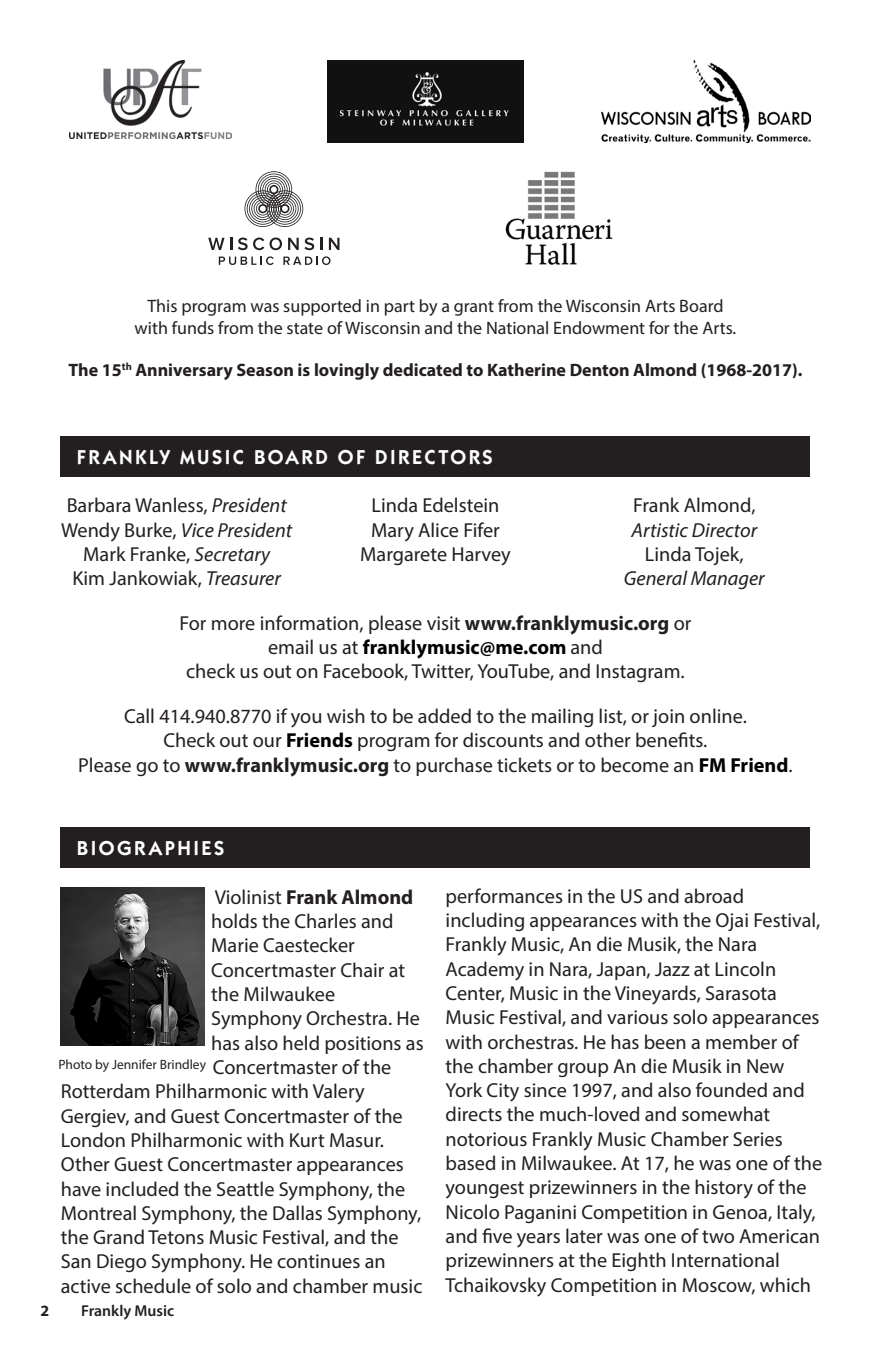
<style>
.page{position:relative;width:871px;height:1357px;background:#fff}
.page>*{position:absolute;margin:0;border:0;box-sizing:border-box;transform-origin:0 0}
.t1{font:20.25px/24.3px "Myriad Pro";color:#231f20;text-align:center}
.t2{font:italic 20.25px/24.3px "Myriad Pro";color:#231f20}
.t3{font:600 20.25px "Itc Kabel";letter-spacing:.125em;color:#fff}
.t4{font:700 20.25px "Myriad Pro";color:#231f20}
.t5{font:18px/21.6px "Myriad Pro";color:#231f20;text-align:center}
.t6{font:700 18px "Myriad Pro";color:#231f20}
.t7{font:600 15.75px "Myriad Pro";color:#231f20}
.t8{font:700 15.75px "Myriad Pro";color:#231f20}
.t9{font:13.5px "Myriad Pro";color:#231f20}
.s1{font-style:italic}
.s2{font-style:normal}
.s3{font-weight:700}
.s4{font-weight:700;color:#000}
.s5{font-weight:400}
</style>
<div class="page">
<img style="left:69px;top:61px;width:162px;height:77px">
<img style="left:328px;top:61px;width:195px;height:81px">
<svg style="left:208px;top:238px;width:16px;height:12px"></svg>
<svg style="left:230px;top:238px;width:2px;height:12px"></svg>
<svg style="left:238px;top:237px;width:44px;height:13px"></svg>
<svg style="left:288px;top:238px;width:26px;height:12px"></svg>
<svg style="left:320px;top:238px;width:2px;height:12px"></svg>
<svg style="left:329px;top:238px;width:10px;height:12px"></svg>
<svg style="left:219px;top:256px;width:55px;height:9px"></svg>
<svg style="left:283px;top:256px;width:47px;height:9px"></svg>
<svg style="left:244px;top:171px;width:59px;height:56px"></svg>
<img style="left:505px;top:171px;width:108px;height:94px">
<img style="left:601px;top:61px;width:209px;height:81px">
<div style="left:61px;top:436px;width:749px;height:41px;background:#231f20"></div>
<div style="left:61px;top:827px;width:749px;height:40px;background:#231f20"></div>
<img style="left:61px;top:887px;width:143px;height:159px">
<p class="t5" style="left:135px;top:295px;width:603px">This program was supported in part by a grant from the Wisconsin Arts Board with funds from the state of Wisconsin and the National Endowment for the Arts.</p>
<p class="t6" style="left:69px;top:358px;width:735px">The 15<sup>th</sup> Anniversary Season is lovingly dedicated to Katherine Denton Almond (1968-2017).</p>
<p class="t3" style="left:77px;top:445px;width:417px">FRANKLY MUSIC BOARD OF DIRECTORS</p>
<p class="t1" style="left:67px;top:493px;width:221px">Barbara Wanless, <span class="s1">President</span></p>
<p class="t2" style="left:61px;top:517px;width:233px"><span class="s2">Wendy Burke,</span> Vice President</p>
<p class="t1" style="left:83px;top:542px;width:188px">Mark Franke, <span class="s1">Secretary</span></p>
<p class="t1" style="left:72px;top:566px;width:210px">Kim Jankowiak, <span class="s1">Treasurer</span></p>
<p class="t2" style="left:631px;top:493px;width:127px"><span class="s2">Frank Almond,<br></span>Artistic Director</p>
<p class="t2" style="left:624px;top:542px;width:142px;text-align:center"><span class="s2">Linda Tojek,<br></span>General Manager</p>
<p class="t1" style="left:180px;top:610px;width:513px">For more information, please visit <span class="s3">www.franklymusic.org</span> or email us at <span class="s4">franklymusic@me.com</span> and<br>check us out on Facebook, Twitter, YouTube, and Instagram.</p>
<p class="t1" style="left:124px;top:704px;width:624px">Call 414.940.8770 if you wish to be added to the mailing list, or join online.</p>
<p class="t1" style="left:163px;top:728px;width:545px">Check out our <span class="s4">Friends</span> program for discounts and other benefits.</p>
<p class="t1" style="left:78px;top:752px;width:716px">Please go to <span class="s3">www.franklymusic.org</span> to purchase tickets or to become an <span class="s4">FM Friend</span>.</p>
<p class="t1" style="left:371px;top:493px;width:129px">Linda Edelstein</p>
<p class="t1" style="left:371px;top:517px;width:130px">Mary Alice Fifer</p>
<p class="t1" style="left:360px;top:542px;width:152px">Margarete Harvey</p>
<p class="t3" style="left:77px;top:836px;width:149px">BIOGRAPHIES</p>
<p class="t4" style="left:215px;top:884px;width:200px"><span class="s5">Violinist</span> Frank Almond</p>
<p class="t1" style="left:211px;top:909px;width:184px">holds the Charles and</p>
<p class="t1" style="left:211px;top:933px;width:145px">Marie Caestecker</p>
<p class="t1" style="left:211px;top:957px;width:195px">Concertmaster Chair at</p>
<p class="t1" style="left:211px;top:982px;width:125px">the Milwaukee</p>
<p class="t1" style="left:211px;top:1006px;width:210px">Symphony Orchestra. He</p>
<p class="t1" style="left:211px;top:1030px;width:214px">has also held positions as</p>
<p class="t1" style="left:213px;top:1055px;width:180px">Concertmaster of the</p>
<p class="t1" style="left:61px;top:1079px;width:305px">Rotterdam Philharmonic with Valery</p>
<p class="t1" style="left:61px;top:1103px;width:343px">Gergiev, and Guest Concertmaster of the</p>
<p class="t1" style="left:61px;top:1127px;width:325px">London Philharmonic with Kurt Masur.</p>
<p class="t1" style="left:61px;top:1152px;width:345px">Other Guest Concertmaster appearances</p>
<p class="t1" style="left:61px;top:1176px;width:346px">have included the Seattle Symphony, the</p>
<p class="t1" style="left:61px;top:1200px;width:362px">Montreal Symphony, the Dallas Symphony,</p>
<p class="t1" style="left:61px;top:1225px;width:339px">the Grand Tetons Music Festival, and the</p>
<p class="t1" style="left:61px;top:1249px;width:326px">San Diego Symphony. He continues an</p>
<p class="t1" style="left:61px;top:1273px;width:363px">active schedule of solo and chamber music</p>
<p class="t9" style="left:58px;top:1056px;width:149px">Photo by Jennifer Brindley</p>
<p class="t8" style="left:40px;top:1301px;width:10px">2</p>
<p class="t7" style="left:81px;top:1301px;width:95px">Frankly Music</p>
<p class="t1" style="left:446px;top:883px;width:378px;text-align:left">performances in the US and abroad including appearances with the Ojai Festival, Frankly Music, An die Musik, the Nara Academy in Nara, Japan, Jazz at Lincoln Center, Music in the Vineyards, Sarasota Music Festival, and various solo appearances with orchestras. He has been a member of the chamber group An die Musik in New York City since 1997, and also founded and directs the much-loved and somewhat notorious Frankly Music Chamber Series based in Milwaukee. At 17, he was one of the youngest prizewinners in the history of the Nicolo Paganini Competition in Genoa, Italy, and five years later was one of two American prizewinners at the Eighth International Tchaikovsky Competition in Moscow, which</p>
</div>
